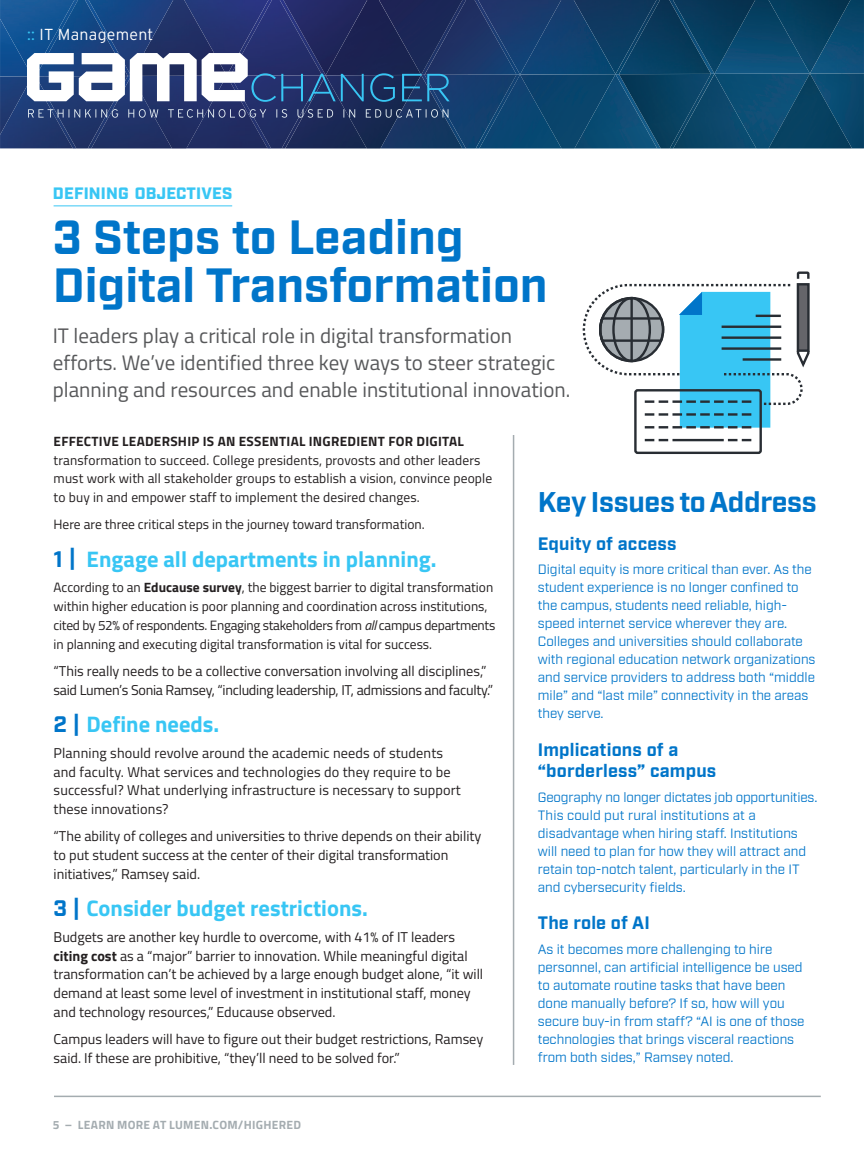
<style>
.page{position:relative;width:864px;height:1161px;background:#fff}
.page>*{position:absolute;margin:0;border:0;box-sizing:border-box;transform-origin:0 0}
.t1{font:700 48px/48px "Industry";color:#0075c9}
.Sidebar_-_Header{font:700 28.5px "Industry";letter-spacing:-.01em;color:#0075c9}
.Subhead{font:700 22.5px "Titillium Web";color:#38c6f4}
.Deck{font:21px/27px "Titillium Web";color:#57585a}
.Sidebar_-_Subhead{font:700 18px/21px "Industry";letter-spacing:.01em;color:#0075c9}
.Kicker{font:900 16.5px "Industry";letter-spacing:.01em;color:#38c6f4}
.t2{font:300 15.9px "Interstate";letter-spacing:.015em;color:#fff}
.Text_-_Body{font:14.25px/18.8px "Titillium Web";color:#231f20}
.Sidebar_-_Body{font:13.5px/18px "Industry";color:#0075c9}
.Text_-_Body-2{font:13.5px/18.8px "Titillium Web";color:#231f20}
.t3{font:700 12px "Titillium Web";letter-spacing:.025em;color:#a4acb0}
.s1{color:#38c6f4}
.s2{font-weight:700}
.s3{font-family:"Industry";color:#0075c9}
.s4{font-style:italic}
</style>
<div class="page">
<hr style="left:513px;top:435px;width:1px;height:630px;background:#a4acb0">
<div style="left:634px;top:389px;width:128px;height:65px;border:2px solid #282d33;border-radius:2px"></div>
<svg style="left:582px;top:271px;width:228px;height:157px"></svg>
<svg style="left:645px;top:439px;width:23px;height:2px"></svg>
<hr style="left:672px;top:439px;width:52px;height:2px;background:#282d33">
<svg style="left:728px;top:439px;width:23px;height:2px"></svg>
<img style="left:850px;top:0;width:14px;height:73px">
<img style="left:74px;top:0;width:15px;height:53px">
<img style="left:0;top:0;width:74px;height:148px">
<img style="left:268px;top:0;width:17px;height:148px">
<img style="left:227px;top:0;width:41px;height:53px">
<img style="left:131px;top:0;width:55px;height:149px">
<img style="left:184px;top:0;width:43px;height:53px">
<img style="left:89px;top:0;width:42px;height:53px">
<img style="left:131px;top:0;width:42px;height:148px">
<img style="left:462px;top:0;width:16px;height:75px">
<img style="left:421px;top:0;width:41px;height:75px">
<img style="left:367px;top:0;width:12px;height:53px">
<div style="left:379px;top:0;width:42px;height:53px;background:#1b2455"></div>
<img style="left:283px;top:0;width:43px;height:53px">
<img style="left:326px;top:0;width:41px;height:53px">
<img style="left:657px;top:0;width:16px;height:74px">
<img style="left:616px;top:0;width:41px;height:74px">
<img style="left:562px;top:0;width:12px;height:74px">
<img style="left:574px;top:0;width:42px;height:74px">
<img style="left:478px;top:0;width:42px;height:148px">
<img style="left:520px;top:0;width:42px;height:74px">
<img style="left:810px;top:0;width:40px;height:73px">
<img style="left:756px;top:0;width:12px;height:73px">
<img style="left:768px;top:0;width:42px;height:73px">
<img style="left:673px;top:0;width:41px;height:148px">
<img style="left:714px;top:0;width:42px;height:73px">
<img style="left:32px;top:102px;width:96px;height:47px">
<img style="left:91px;top:102px;width:81px;height:46px">
<img style="left:227px;top:102px;width:41px;height:46px">
<img style="left:186px;top:102px;width:41px;height:47px">
<img style="left:285px;top:102px;width:41px;height:46px">
<img style="left:326px;top:75px;width:191px;height:74px">
<img style="left:520px;top:74px;width:191px;height:75px">
<img style="left:714px;top:73px;width:150px;height:76px">
<img style="left:769px;top:74px;width:83px;height:74px">
<svg style="left:27px;top:53px;width:423px;height:49px"></svg>
<svg style="left:28px;top:109px;width:420px;height:9px;background:#42517d"></svg>
<hr style="left:54px;top:1096px;width:767px;height:1px;background:#a4acb0">
<hr style="left:54px;top:206px;width:178px;height:1px;background:#38c6f4">
<p class="t2" style="left:27px;top:25px;width:128px"><span class="s1">::</span> IT Management</p>
<p class="Kicker" style="left:53px;top:184px;width:181px">DEFINING OBJECTIVES</p>
<p class="t1" style="left:53px;top:216px;width:496px">3 Steps to Leading<br>Digital Transformation</p>
<p class="Deck" style="left:53px;top:321px;width:519px">IT leaders play a critical role in digital transformation efforts. We’ve identified three key ways to steer strategic planning and resources and enable institutional innovation.</p>
<p class="Text_-_Body-2" style="left:54px;top:431px;width:440px"><span class="s2">EFFECTIVE LEADERSHIP IS AN ESSENTIAL INGREDIENT FOR DIGITAL </span>transformation to succeed. College presidents, provosts and other leaders must work with all stakeholder groups to establish a vision, convince people to buy in and empower staff to implement the desired changes.</p>
<p class="Text_-_Body-2" style="left:54px;top:515px;width:373px">Here are three critical steps in the journey toward transformation.</p>
<p class="Subhead" style="left:54px;top:542px;width:385px"><span class="s3">1 |</span> Engage all departments in planning.</p>
<p class="Text_-_Body-2" style="left:54px;top:578px;width:443px">According to an <span class="s2">Educause survey</span>, the biggest barrier to digital transformation within higher education is poor planning and coordination across institutions, cited by 52% of respondents. Engaging stakeholders from <span class="s4">all</span> campus departments in planning and executing digital transformation is vital for success.</p>
<p class="Text_-_Body" style="left:54px;top:661px;width:441px">“This really needs to be a collective conversation involving all disciplines,” said Lumen’s Sonia Ramsey, “including leadership, IT, admissions and faculty.”</p>
<p class="Subhead" style="left:54px;top:707px;width:167px"><span class="s3">2 |</span> Define needs.</p>
<p class="Text_-_Body" style="left:54px;top:743px;width:409px">Planning should revolve around the academic needs of students and faculty. What services and technologies do they require to be successful? What underlying infrastructure is necessary to support these innovations?</p>
<p class="Text_-_Body" style="left:54px;top:826px;width:429px">“The ability of colleges and universities to thrive depends on their ability to put student success at the center of their digital transformation initiatives,” Ramsey said.</p>
<p class="Subhead" style="left:54px;top:891px;width:316px"><span class="s3">3 |</span> Consider budget restrictions.</p>
<p class="Text_-_Body" style="left:54px;top:927px;width:431px">Budgets are another key hurdle to overcome, with 41% of IT leaders <span class="s2">citing cost</span> as a “major” barrier to innovation. While meaningful digital transformation can’t be achieved by a large enough budget alone, “it will demand at least some level of investment in institutional staff, money and technology resources,” Educause observed.</p>
<p class="Text_-_Body" style="left:54px;top:1029px;width:431px">Campus leaders will have to figure out their budget restrictions, Ramsey said. If these are prohibitive, “they’ll need to be solved for.”</p>
<p class="t3" style="left:53px;top:1116px;width:250px">5 – LEARN MORE AT LUMEN.COM/HIGHERED</p>
<p class="Sidebar_-_Header" style="left:538px;top:485px;width:281px">Key Issues to Address</p>
<p class="Sidebar_-_Subhead" style="left:538px;top:534px;width:140px">Equity of access</p>
<p class="Sidebar_-_Body" style="left:538px;top:561px;width:279px">Digital equity is more critical than ever. As the student experience is no longer confined to the campus, students need reliable, high&shy;speed internet service wherever they are.<br>Colleges and universities should collaborate with regional education network organizations and service providers to address both “middle mile” and “last mile” connectivity in the areas they serve.</p>
<p class="Sidebar_-_Subhead" style="left:538px;top:740px;width:180px">Implications of a “borderless” campus</p>
<p class="Sidebar_-_Body" style="left:538px;top:788px;width:281px">Geography no longer dictates job opportunities.<br>This could put rural institutions at a disadvantage when hiring staff. Institutions will need to plan for how they will attract and retain top-notch talent, particularly in the IT and cybersecurity fields.</p>
<p class="Sidebar_-_Subhead" style="left:538px;top:913px;width:114px">The role of AI</p>
<p class="Sidebar_-_Body" style="left:538px;top:940px;width:268px">As it becomes more challenging to hire personnel, can artificial intelligence be used to automate routine tasks that have been done manually before? If so, how will you secure buy-in from staff? “AI is one of those technologies that brings visceral reactions from both sides,” Ramsey noted.</p>
</div>
